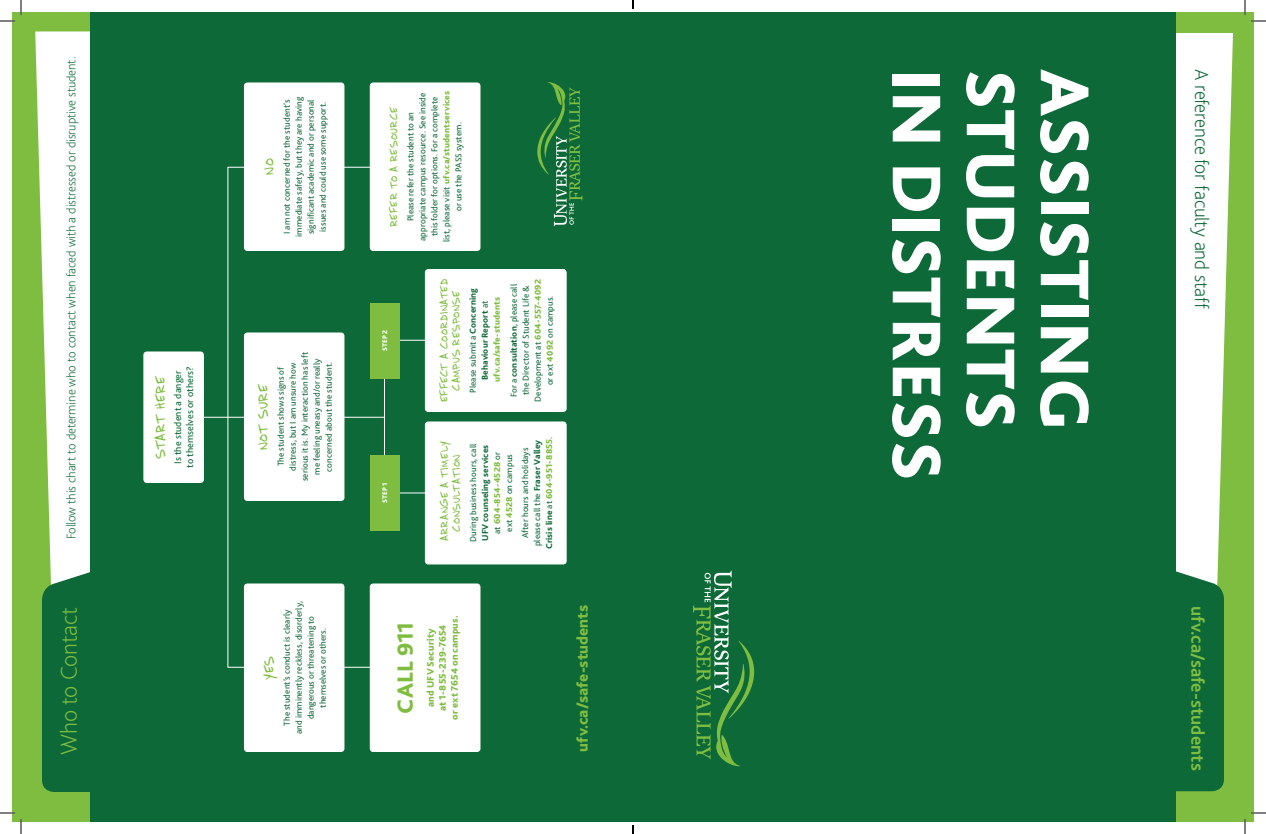
<style>
.page{position:relative;width:1266px;height:834px;background:#fff}
.page>*{position:absolute;margin:0;border:0;box-sizing:border-box;transform-origin:0 0}
.t1{font:800 72px "Bliss 2";color:#fff}
.t2{font:200 24px "Bliss 2";letter-spacing:-.005em;color:#7fbd41}
.t3{font:800 23px "Bliss 2";color:#7fbd41}
.t4{font:200 20px "Bliss 2";letter-spacing:-.01em;color:#0d6937}
.t5{font:700 19px "Bliss 2";letter-spacing:-.005em;color:#7fbd41}
.t6{font:800 16px "Bliss 2";color:#7fbd41}
.t7{font:14px "Printhouse";letter-spacing:-.01em;color:#7fbd41}
.t8{font:200 13px "Bliss 2";letter-spacing:-.005em;color:#0d6937}
.t9{font:11px/12px "Printhouse";letter-spacing:.005em;color:#7fbd41;text-align:center}
.t10{font:800 10px/12px "Bliss 2";letter-spacing:.01em;color:#7fbd41;text-align:center}
.t11{font:10px/12px "Bliss 2";letter-spacing:.005em;color:#0d6937;text-align:center}
.t12{font:9px/12px "Bliss 2";letter-spacing:.01em;color:#0d6937;text-align:center}
.t13{font:800 9px/12px "Bliss 2";letter-spacing:.015em;color:#0d6937;text-align:center}
.t14{font:800 7px "Bliss 2";letter-spacing:.03em;color:#fff}
.s1{font-weight:800;color:#7fbd41}
.s2{font-weight:400}
.s3{color:#7fbd41}
.s4{font-weight:800}
</style>
<div class="page">
<div style="left:693px;top:12px;width:561px;height:810px;background:#7fbd41"></div>
<svg style="left:1224px;top:33px;width:9px;height:314px"></svg>
<div style="left:624px;top:12px;width:600px;height:810px;background:#0d6937"></div>
<svg style="left:693px;top:571px;width:61px;height:196px"></svg>
<div style="left:12px;top:12px;width:561px;height:810px;background:#7fbd41"></div>
<svg style="left:35px;top:32px;width:55px;height:532px;fill:#fff"></svg>
<div style="left:90px;top:13px;width:543px;height:809px;background:#0d6937"></div>
<svg style="left:42px;top:564px;width:48px;height:228px"></svg>
<div style="left:370px;top:584px;width:110px;height:168px;background:#fff;border-radius:3px"></div>
<div style="left:370px;top:584px;width:110px;height:168px;border:1px solid #fff;border-radius:3px"></div>
<div style="left:370px;top:83px;width:110px;height:167px;background:#fff;border-radius:3px"></div>
<div style="left:370px;top:83px;width:110px;height:168px;border:1px solid #fff;border-radius:3px"></div>
<svg style="left:227px;top:166px;width:144px;height:502px"></svg>
<div style="left:244px;top:584px;width:100px;height:168px;background:#fff;border-radius:3px"></div>
<div style="left:244px;top:584px;width:100px;height:168px;border:1px solid #fff;border-radius:3px"></div>
<div style="left:244px;top:83px;width:100px;height:167px;background:#fff;border-radius:3px"></div>
<div style="left:244px;top:83px;width:100px;height:168px;border:1px solid #fff;border-radius:3px"></div>
<div style="left:144px;top:352px;width:59px;height:130px;background:#fff;border-radius:3px"></div>
<div style="left:144px;top:352px;width:60px;height:131px;border:1px solid #fff;border-radius:3px"></div>
<hr style="left:204px;top:417px;width:181px;height:1px;background:#fff">
<div style="left:244px;top:333px;width:100px;height:167px;background:#fff;border-radius:3px"></div>
<div style="left:244px;top:333px;width:100px;height:168px;border:1px solid #fff;border-radius:3px"></div>
<div style="left:384px;top:340px;width:46px;height:153px;border:1px solid #fff"></div>
<div style="left:425px;top:422px;width:141px;height:142px;background:#fff;border-radius:3px"></div>
<div style="left:425px;top:422px;width:141px;height:142px;border:1px solid #fff;border-radius:3px"></div>
<div style="left:425px;top:270px;width:141px;height:142px;background:#fff;border-radius:3px"></div>
<div style="left:425px;top:269px;width:141px;height:143px;border:1px solid #fff;border-radius:3px"></div>
<div style="left:370px;top:303px;width:29px;height:75px;background:#7fbd41"></div>
<div style="left:370px;top:455px;width:29px;height:76px;background:#7fbd41"></div>
<svg style="left:537px;top:82px;width:45px;height:144px"></svg>
<svg style="left:0;top:0;width:22px;height:22px"></svg>
<svg style="left:0;top:812px;width:22px;height:22px"></svg>
<svg style="left:1244px;top:0;width:22px;height:22px"></svg>
<svg style="left:1244px;top:812px;width:22px;height:22px"></svg>
<svg style="left:632px;top:0;width:2px;height:9px"></svg>
<svg style="left:632px;top:825px;width:2px;height:9px"></svg>
<h3 class="t8" style="left:63px;top:539px;width:484px;rotate:-90deg">Follow this chart to determine who to contact when faced with a distressed or disruptive student.</h3>
<h2 class="t2" style="left:54px;top:755px;width:150px;rotate:-90deg">Who to Contact</h2>
<h3 class="t7" style="left:150px;top:459px;width:85px;rotate:-90deg">START HERE</h3>
<p class="t11" style="left:172px;top:468px;width:103px;rotate:-90deg">Is the student a danger to themselves or others?</p>
<h3 class="t7" style="left:259px;top:175px;width:18px;rotate:-90deg">NO</h3>
<p class="t12" style="left:281px;top:237px;width:141px;rotate:-90deg">I am not concerned for the student’s immediate safety, but they are having significant academic and or personal issues and could use some support.</p>
<h3 class="t7" style="left:253px;top:450px;width:68px;rotate:-90deg">NOT SURE</h3>
<p class="t12" style="left:275px;top:481px;width:131px;rotate:-90deg">The student shows signs of distress, but I am unsure how serious it is. My interaction has left me feeling uneasy and/or really concerned about the student.</p>
<p class="t12" style="left:281px;top:734px;width:134px;rotate:-90deg">The student’s conduct is clearly<br>and imminently reckless, disorderly, dangerous or threatening to themselves or others.</p>
<h3 class="t7" style="left:259px;top:680px;width:26px;rotate:-90deg">YES</h3>
<p class="t9" style="left:387px;top:227px;width:123px;rotate:-90deg">REFER TO A RESOURCE</p>
<p class="t12" style="left:404px;top:242px;width:153px;rotate:-90deg">Please refer the student to an appropriate campus resource. See inside this folder for options. For a complete list, please visit <span class="s1">ufv.ca/studentservices </span>or use the PASS system.</p>
<p class="t14" style="left:380px;top:351px;width:23px;rotate:-90deg">STEP 2</p>
<p class="t14" style="left:380px;top:503px;width:22px;rotate:-90deg">STEP 1</p>
<p class="t9" style="left:438px;top:402px;width:125px;rotate:-90deg">EFFECT A COORDINATED<br>CAMPUS RESPONSE</p>
<p class="t13" style="left:466px;top:393px;width:106px;rotate:-90deg"><span class="s2">Please submit a</span> Concerning<br>Behaviour Report <span class="s2">at </span><span class="s3">ufv.ca/safe-students</span></p>
<p class="t12" style="left:507px;top:402px;width:124px;rotate:-90deg">For a <span class="s4">consultation</span>, please call the Director of Student Life &amp;<br>Development at <span class="s1">604-557-4092 </span>or ext <span class="s1">4092</span> on campus.</p>
<p class="t9" style="left:438px;top:541px;width:101px;rotate:-90deg">ARRANGE A TIMELY<br>CONSULTATION</p>
<p class="t12" style="left:467px;top:542px;width:100px;rotate:-90deg">During business hours, call</p>
<p class="t13" style="left:479px;top:541px;width:98px;rotate:-90deg">UFV counseling services <span class="s2">at</span> <span class="s3">604-854-4528</span> <span class="s2">or<br>ext</span> <span class="s3">4528</span> <span class="s2">on campus</span></p>
<p class="t12" style="left:519px;top:549px;width:114px;rotate:-90deg">After hours and holidays please call the <span class="s4">Fraser Valley<br>Crisis line</span> at <span class="s1">604-951-8855</span>.</p>
<h3 class="t3" style="left:391px;top:714px;width:93px;rotate:-90deg">CALL 911</h3>
<p class="t10" style="left:424px;top:720px;width:106px;rotate:-90deg">and UFV Security<br>at 1-855-239-7654<br>or ext 7654 on campus.</p>
<h3 class="t6" style="left:573px;top:752px;width:149px;rotate:-90deg">ufv.ca/safe-students</h3>
<h1 class="t1" style="left:961px;top:69px;width:414px;rotate:90deg">IN DISTRESS</h1>
<h1 class="t1" style="left:1035px;top:69px;width:362px;rotate:90deg">STUDENTS</h1>
<h1 class="t1" style="left:1109px;top:69px;width:363px;rotate:90deg">ASSISTING</h1>
<h3 class="t4" style="left:1214px;top:69px;width:241px;rotate:90deg">A reference for faculty and staff</h3>
<h3 class="t5" style="left:1210px;top:606px;width:167px;rotate:90deg">ufv.ca/safe-students</h3>
</div>
